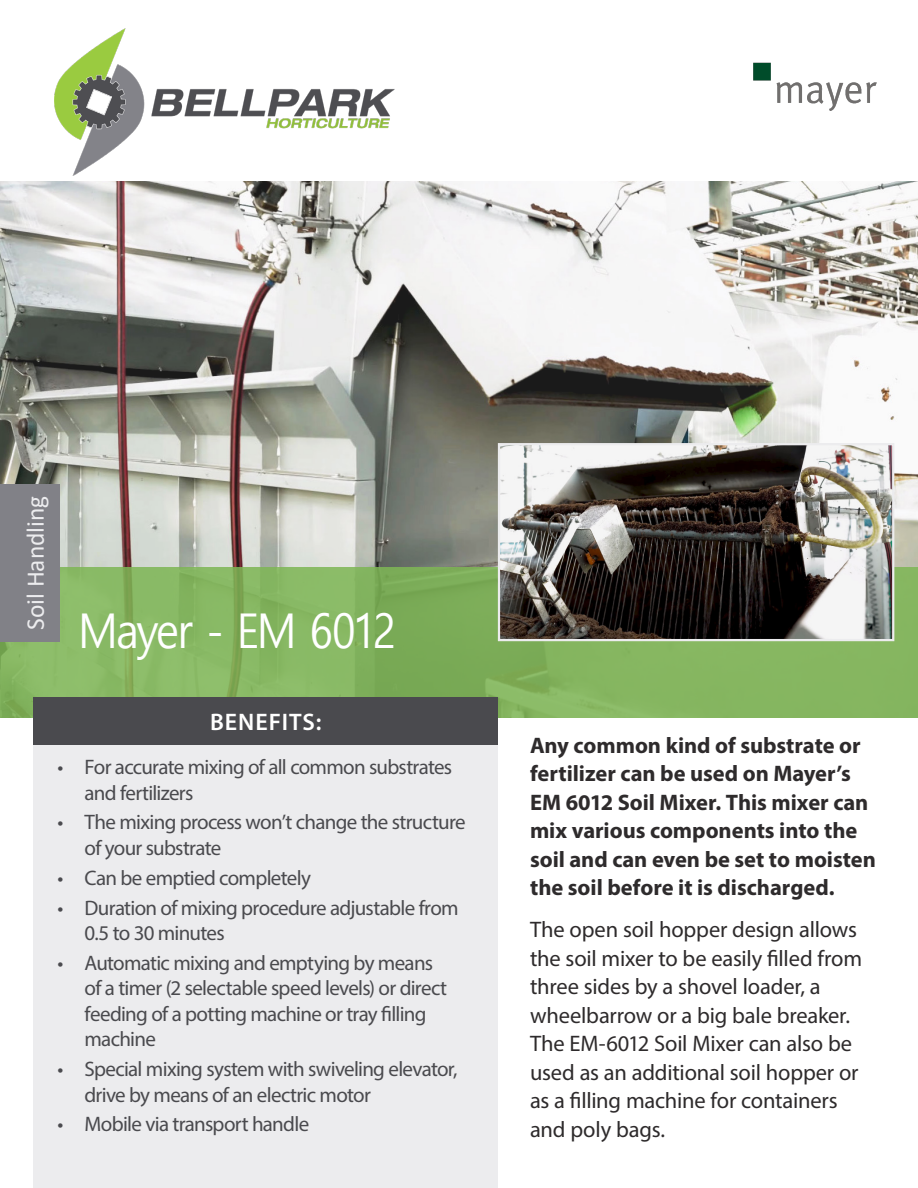
<style>
.page{position:relative;width:918px;height:1188px;background:#fff}
.page>*{position:absolute;margin:0;border:0;box-sizing:border-box;transform-origin:0 0}
.t1{font:48px "Malgun Gothic";letter-spacing:-.045em;color:#fff;scale:.9 1}
.Paragraph_Style_1{font:25.5px "Calibri";color:#ececee}
.t2{font:600 24px "Myriad Pro";letter-spacing:.04em;color:#fff}
.t3{font:22.5px/28.5px "Myriad Pro";letter-spacing:-.005em;color:#2e2b2c}
.t4{font:700 22.5px/28.5px "Myriad Pro";letter-spacing:-.005em;color:#2e2b2c}
.t5{font:21px/25.5px "Myriad Pro";letter-spacing:-.035em;color:#4a4a4e}
</style>
<div class="page">
<img style="left:0;top:181px;width:918px;height:386px">
<svg style="left:0;top:567px;width:918px;height:151px;background:#84b560"></svg>
<img style="left:501px;top:446px;width:390px;height:192px">
<div style="left:498px;top:443px;width:396px;height:198px;border:2px solid #ececee"></div>
<div style="left:0;top:484px;width:59px;height:158px;background:#818187"></div>
<div style="left:33px;top:729px;width:465px;height:459px;background:#ececee"></div>
<div style="left:33px;top:697px;width:465px;height:47px;background:#4a4a4e"></div>
<img style="left:54px;top:28px;width:341px;height:147px">
<img style="left:753px;top:62px;width:124px;height:49px">
<p class="Paragraph_Style_1" style="left:18px;top:630px;width:136px;rotate:-90deg">Soil Handling</p>
<p class="t1" style="left:78px;top:603px;width:355px">Mayer - EM 6012</p>
<p class="t2" style="left:210px;top:707px;width:113px">BENEFITS:</p>
<p class="t5" style="left:85px;top:754px;width:369px;text-indent:-27px">• For accurate mixing of all common substrates and fertilizers</p>
<p class="t5" style="left:85px;top:809px;width:383px;text-indent:-27px">• The mixing process won’t change the structure of your substrate</p>
<p class="t5" style="left:58px;top:865px;width:255px">• Can be emptied completely</p>
<p class="t5" style="left:85px;top:894px;width:376px;text-indent:-27px">• Duration of mixing procedure adjustable from<br>0.5 to 30 minutes</p>
<p class="t5" style="left:85px;top:950px;width:364px;text-indent:-27px">• Automatic mixing and emptying by means of a timer (2 selectable speed levels) or direct feeding of a potting machine or tray filling machine</p>
<p class="t5" style="left:85px;top:1056px;width:374px;text-indent:-27px">• Special mixing system with swiveling elevator, drive by means of an electric motor</p>
<p class="t5" style="left:58px;top:1111px;width:253px">• Mobile via transport handle</p>
<p class="t4" style="left:530px;top:730px;width:348px">Any common kind of substrate or fertilizer can be used on Mayer’s<br>EM 6012 Soil Mixer. This mixer can mix various components into the soil and can even be set to moisten the soil before it is discharged.</p>
<p class="t3" style="left:530px;top:915px;width:334px">The open soil hopper design allows the soil mixer to be easily filled from three sides by a shovel loader, a wheelbarrow or a big bale breaker.<br>The EM-6012 Soil Mixer can also be used as an additional soil hopper or as a filling machine for containers and poly bags.</p>
</div>
